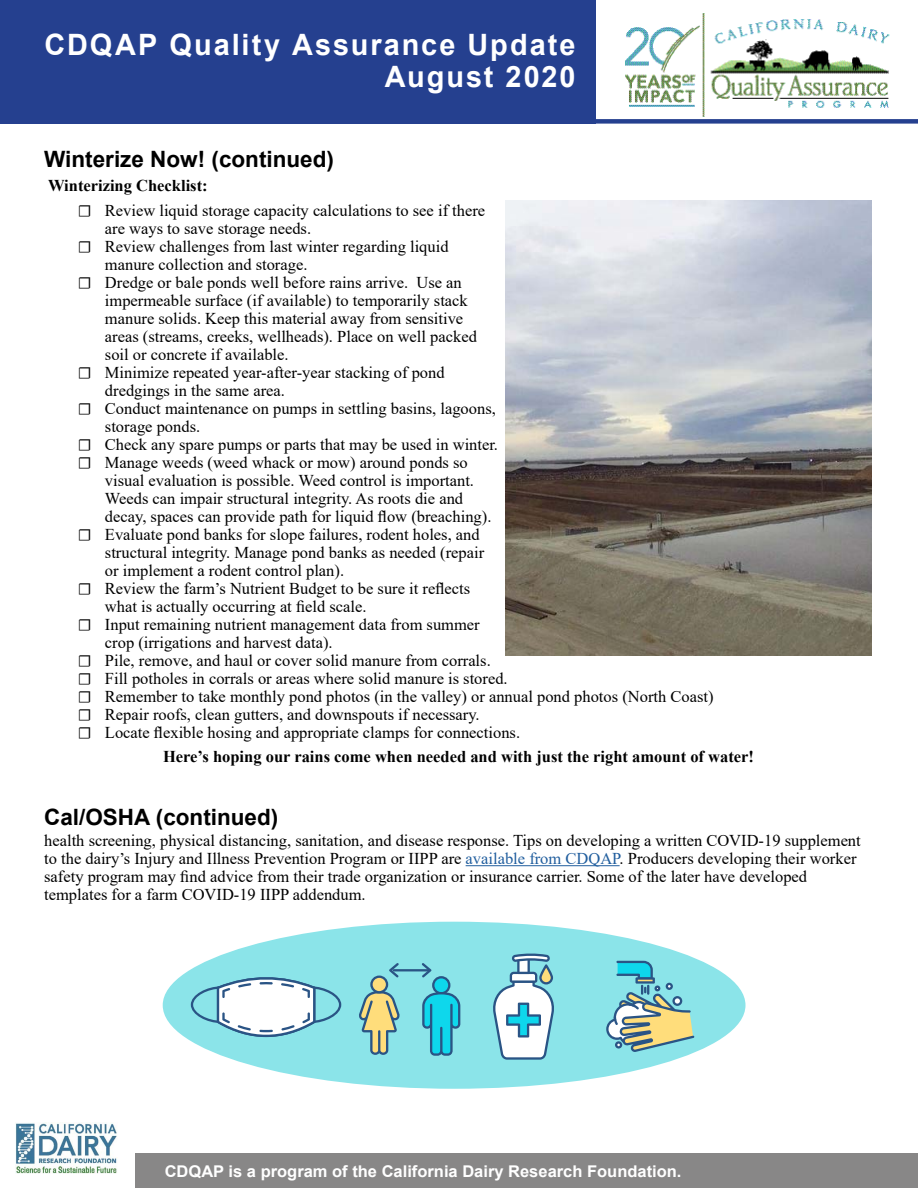
<style>
.page{position:relative;width:918px;height:1188px;background:#fff}
.page>*{position:absolute;margin:0;border:0;box-sizing:border-box;transform-origin:0 0}
.t1{font:700 29.4px/32.4px "Arial";letter-spacing:.07em;color:#fff;text-align:right}
.t2{font:700 22.5px "Arial";color:#000}
.t3{font:16.5px/18px "Times New Roman";color:#000}
.t4{font:700 16.5px "Times New Roman";color:#000}
.t5{font:700 16.2px "Arial";color:#fff}
.s1{font-weight:700}
.s2{font-family:"Minion Pro"}
.s3{color:#215e9e}
</style>
<div class="page">
<img style="left:625px;top:13px;width:265px;height:104px">
<div style="left:0;top:0;width:595px;height:124px;background:#25408f"></div>
<div style="left:3px;top:1153px;width:915px;height:35px;background:#888787"></div>
<div style="left:576px;top:119px;width:342px;height:5px;background:#25408f"></div>
<div style="left:0;top:1109px;width:135px;height:79px;background:#fff"></div>
<img style="left:15px;top:1122px;width:102px;height:51px">
<img style="left:505px;top:200px;width:367px;height:456px">
<hr style="left:466px;top:865px;width:154px;height:1px;background:#215e9e">
<div style="left:163px;top:922px;width:583px;height:167px;background:#8be4e9;border-radius:50%"></div>
<svg style="left:191px;top:977px;width:150px;height:61px"></svg>
<svg style="left:493px;top:953px;width:61px;height:107px"></svg>
<svg style="left:606px;top:961px;width:88px;height:91px"></svg>
<hr style="left:393px;top:969px;width:37px;height:2px;background:#2a5485">
<svg style="left:422px;top:963px;width:38px;height:93px"></svg>
<svg style="left:359px;top:963px;width:41px;height:92px"></svg>
<h1 class="t1" style="left:45px;top:29px;width:533px">CDQAP Quality Assurance Update<br>August 2020</h1>
<h2 class="t2" style="left:44px;top:143px;width:291px">Winterize Now! (continued)</h2>
<p class="t3" style="left:78px;top:173px;width:409px;line-height:24.8px;text-indent:-30px"><span class="s1">Winterizing Checklist:<br></span><span class="s2">☐</span> Review liquid storage capacity calculations to see if there</p>
<p class="t3" style="left:105px;top:219px;width:208px">are ways to save storage needs.</p>
<p class="t3" style="left:78px;top:237px;width:372px"><span class="s2">☐</span> Review challenges from last winter regarding liquid</p>
<p class="t3" style="left:105px;top:255px;width:204px">manure collection and storage.</p>
<p class="t3" style="left:78px;top:273px;width:385px"><span class="s2">☐</span> Dredge or bale ponds well before rains arrive. Use an</p>
<p class="t3" style="left:105px;top:291px;width:364px">impermeable surface (if available) to temporarily stack</p>
<p class="t3" style="left:105px;top:309px;width:360px">manure solids. Keep this material away from sensitive</p>
<p class="t3" style="left:105px;top:327px;width:374px">areas (streams, creeks, wellheads). Place on well packed</p>
<p class="t3" style="left:105px;top:345px;width:185px">soil or concrete if available.</p>
<p class="t3" style="left:78px;top:363px;width:368px"><span class="s2">☐</span> Minimize repeated year-after-year stacking of pond</p>
<p class="t3" style="left:105px;top:381px;width:182px">dredgings in the same area.</p>
<p class="t3" style="left:78px;top:399px;width:419px"><span class="s2">☐</span> Conduct maintenance on pumps in settling basins, lagoons,</p>
<p class="t3" style="left:105px;top:417px;width:97px">storage ponds.</p>
<p class="t3" style="left:78px;top:435px;width:422px"><span class="s2">☐</span> Check any spare pumps or parts that may be used in winter.</p>
<p class="t3" style="left:78px;top:453px;width:391px"><span class="s2">☐</span> Manage weeds (weed whack or mow) around ponds so</p>
<p class="t3" style="left:105px;top:471px;width:371px">visual evaluation is possible. Weed control is important.</p>
<p class="t3" style="left:105px;top:489px;width:360px">Weeds can impair structural integrity. As roots die and</p>
<p class="t3" style="left:105px;top:507px;width:388px">decay, spaces can provide path for liquid flow (breaching).</p>
<p class="t3" style="left:78px;top:525px;width:403px"><span class="s2">☐</span> Evaluate pond banks for slope failures, rodent holes, and</p>
<p class="t3" style="left:105px;top:543px;width:381px">structural integrity. Manage pond banks as needed (repair</p>
<p class="t3" style="left:105px;top:561px;width:241px">or implement a rodent control plan).</p>
<p class="t3" style="left:78px;top:579px;width:394px"><span class="s2">☐</span> Review the farm’s Nutrient Budget to be sure it reflects</p>
<p class="t3" style="left:105px;top:597px;width:263px">what is actually occurring at field scale.</p>
<p class="t3" style="left:78px;top:615px;width:403px"><span class="s2">☐</span> Input remaining nutrient management data from summer</p>
<p class="t3" style="left:105px;top:633px;width:229px">crop (irrigations and harvest data).</p>
<p class="t3" style="left:78px;top:651px;width:414px"><span class="s2">☐</span> Pile, remove, and haul or cover solid manure from corrals.</p>
<p class="t3" style="left:78px;top:669px;width:431px"><span class="s2">☐</span> Fill potholes in corrals or areas where solid manure is stored.</p>
<p class="t3" style="left:78px;top:687px;width:637px"><span class="s2">☐</span> Remember to take monthly pond photos (in the valley) or annual pond photos (North Coast)</p>
<p class="t3" style="left:78px;top:705px;width:403px"><span class="s2">☐</span> Repair roofs, clean gutters, and downspouts if necessary.</p>
<p class="t3" style="left:78px;top:723px;width:444px"><span class="s2">☐</span> Locate flexible hosing and appropriate clamps for connections.</p>
<p class="t4" style="left:163px;top:745px;width:592px">Here’s hoping our rains come when needed and with just the right amount of water!</p>
<h2 class="t2" style="left:44px;top:801px;width:236px">Cal/OSHA (continued)</h2>
<p class="t3" style="left:44px;top:831px;width:818px">health screening, physical distancing, sanitation, and disease response. Tips on developing a written COVID-19 supplement to the dairy’s Injury and Illness Prevention Program or IIPP are <span class="s3">available from CDQAP</span>. Producers developing their worker safety program may find advice from their trade organization or insurance carrier. Some of the later have developed templates for a farm COVID-19 IIPP addendum.</p>
<p class="t5" style="left:165px;top:1159px;width:518px">CDQAP is a program of the California Dairy Research Foundation.</p>
</div>
